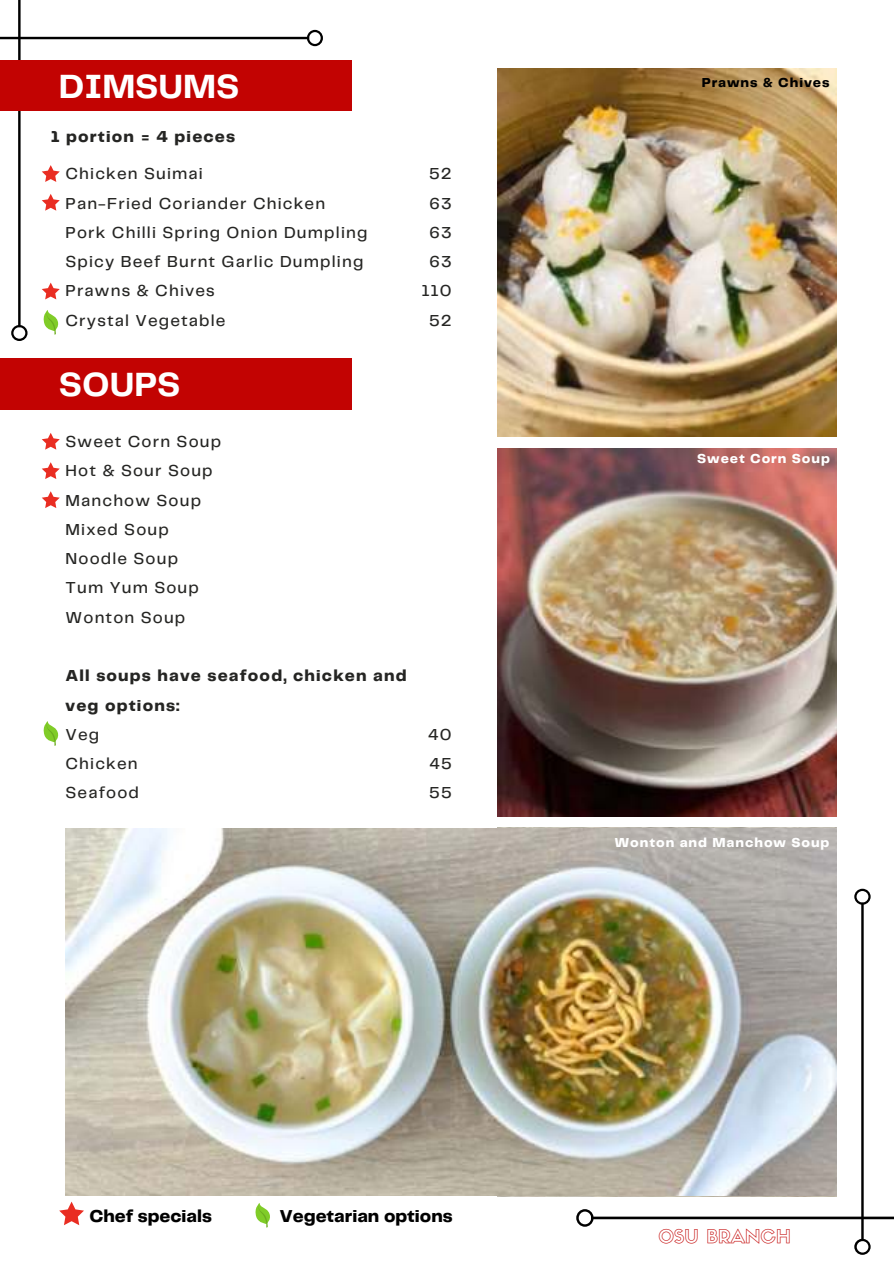
<style>
.page{position:relative;width:894px;height:1264px;background:#fff}
.page>*{position:absolute;margin:0;border:0;box-sizing:border-box;transform-origin:0 0}
.t1{font:700 34.8px "Telegraf";color:#fff}
.t2{font:18.3px "Sifonn Basic Outline";color:#c20302}
.t3{font:800 18px "Telegraf";color:#000}
.t4{font:500 16.5px/29.2px "Telegraf";letter-spacing:.07em;color:#252523}
.t5{font:800 16.5px/29.2px "Telegraf";letter-spacing:.07em;color:#252523}
.t6{font:800 13.5px "Telegraf";letter-spacing:.07em;color:#fff}
.t7{font:800 13.5px "Telegraf";letter-spacing:.07em;color:#000}
</style>
<div class="page">
<div style="left:0;top:358px;width:351px;height:51px;background:#c20302"></div>
<svg style="left:255px;top:1203px;width:15px;height:24px"></svg>
<svg style="left:59px;top:1201px;width:25px;height:24px"></svg>
<svg style="left:43px;top:721px;width:16px;height:24px"></svg>
<svg style="left:42px;top:433px;width:18px;height:16px"></svg>
<svg style="left:42px;top:462px;width:18px;height:17px"></svg>
<svg style="left:42px;top:491px;width:18px;height:17px"></svg>
<img style="left:497px;top:448px;width:339px;height:368px">
<img style="left:497px;top:69px;width:339px;height:368px">
<svg style="left:576px;top:888px;width:317px;height:366px"></svg>
<img style="left:66px;top:828px;width:770px;height:367px">
<div style="left:0;top:60px;width:351px;height:51px;background:#c20302"></div>
<svg style="left:0;top:0;width:323px;height:341px"></svg>
<h1 class="t1" style="left:59px;top:63px;width:182px">DIMSUMS</h1>
<p class="t5" style="left:51px;top:122px;width:186px">1 portion = 4 pieces</p>
<p class="t4" style="left:65px;top:159px;width:303px">Chicken Suimai<br>Pan-Fried Coriander Chicken<br>Pork Chilli Spring Onion Dumpling<br>Spicy Beef Burnt Garlic Dumpling<br>Prawns &amp; Chives<br>Crystal Vegetable</p>
<p class="t4" style="left:421px;top:159px;width:32px;text-align:center">52<br>63<br>63<br>63<br>110<br>52</p>
<h1 class="t1" style="left:59px;top:361px;width:123px">SOUPS</h1>
<p class="t4" style="left:65px;top:426px;width:157px">Sweet Corn Soup<br>Hot &amp; Sour Soup<br>Manchow Soup<br>Mixed Soup<br>Noodle Soup<br>Tum Yum Soup<br>Wonton Soup</p>
<p class="t5" style="left:65px;top:661px;width:342px">All soups have seafood, chicken and veg options:</p>
<p class="t4" style="left:65px;top:719px;width:75px">Veg<br>Chicken<br>Seafood</p>
<p class="t4" style="left:428px;top:719px;width:25px;text-align:justify">40<br>45<br>55</p>
<p class="t3" style="left:89px;top:1203px;width:124px">Chef specials</p>
<p class="t3" style="left:279px;top:1203px;width:175px">Vegetarian options</p>
<p class="t7" style="left:701px;top:74px;width:129px">Prawns &amp; Chives</p>
<p class="t6" style="left:697px;top:449px;width:134px">Sweet Corn Soup</p>
<p class="t6" style="left:614px;top:833px;width:216px">Wonton and Manchow Soup</p>
<p class="t2" style="left:658px;top:1224px;width:134px">OSU BRANCH</p>
</div>
